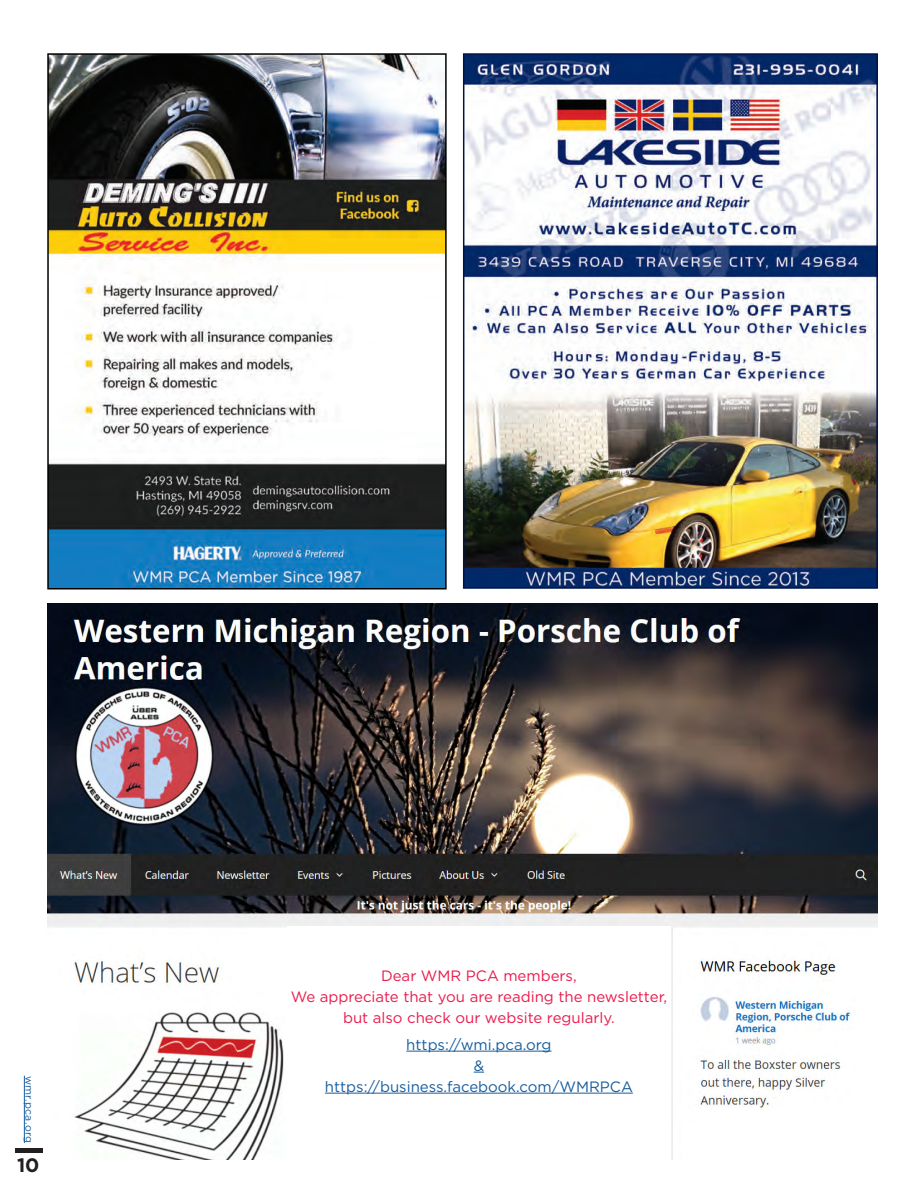
<style>
.page{position:relative;width:913px;height:1188px;background:#fff}
.page>*{position:absolute;margin:0;border:0;box-sizing:border-box;transform-origin:0 0}
.Frontpage_Month{font:700 19.5px "Gotham";color:#231f20}
.t1{font:15px/21px "Gotham";color:#ea1a4c;text-align:center}
.t2{font:15px "Gotham";color:#175d9e}
.Pagination{font:10.5px "Gotham";letter-spacing:.025em;color:#175d9e}
</style>
<div class="page">
<img style="left:466px;top:56px;width:409px;height:530px">
<div style="left:463px;top:53px;width:415px;height:536px;border:2px solid #001447"></div>
<img style="left:50px;top:56px;width:393px;height:531px">
<div style="left:47px;top:53px;width:399px;height:537px;border:2px solid #000"></div>
<hr style="left:24px;top:1076px;width:1px;height:67px;background:#175d9e">
<hr style="left:15px;top:1148px;width:27px;height:4px;background:#231f20">
<img style="left:47px;top:604px;width:830px;height:556px">
<div style="left:287px;top:927px;width:383px;height:250px;background:#fff"></div>
<hr style="left:406px;top:1051px;width:145px;height:1px;background:#175d9e">
<hr style="left:325px;top:1093px;width:308px;height:1px;background:#175d9e">
<div style="left:693px;top:1110px;width:173px;height:67px;background:#fff"></div>
<p class="Pagination" style="left:36px;top:1076px;width:69px;rotate:90deg">wmr.pca.org</p>
<p class="Frontpage_Month" style="left:17px;top:1153px;width:24px">10</p>
<p class="t1" style="left:381px;top:965px;width:197px">Dear WMR PCA members,</p>
<p class="t1" style="left:291px;top:986px;width:378px">We appreciate that you are reading the newsletter, but also check our website regularly.</p>
<p class="t2" style="left:406px;top:1035px;width:147px">https://wmi.pca.org</p>
<p class="t2" style="left:473px;top:1056px;width:12px">&amp;</p>
<p class="t2" style="left:325px;top:1077px;width:309px">https://business.facebook.com/WMRPCA</p>
</div>
